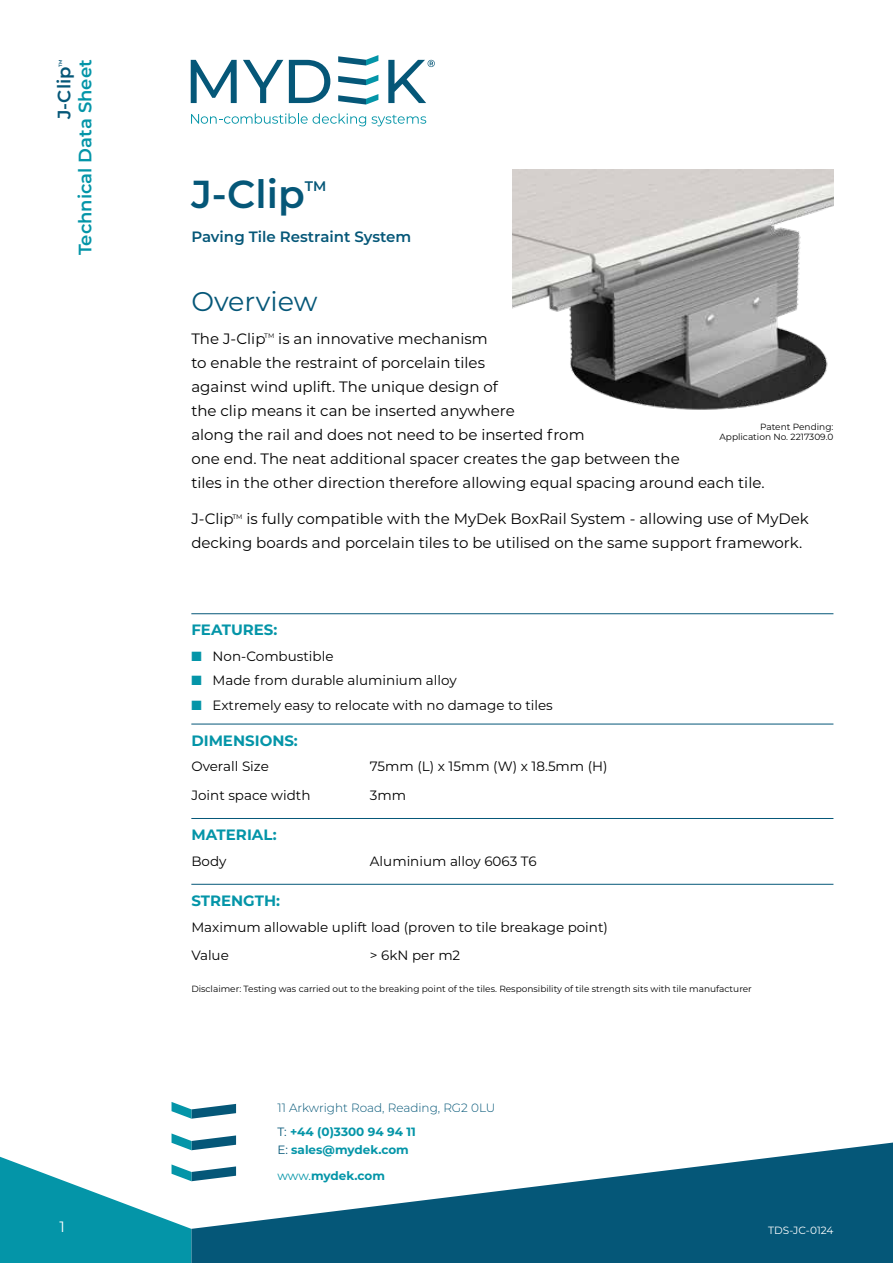
<style>
.page{position:relative;width:893px;height:1263px;background:#fff}
.page>*{position:absolute;margin:0;border:0;box-sizing:border-box;transform-origin:0 0}
.t1{font:600 39px "Montserrat";color:#055778}
.t2{font:27px "Montserrat";color:#055778}
.t3{font:600 18px "Montserrat";color:#0495a8}
.t4{font:600 18px "Montserrat";color:#055778}
.t5{font:15px/24px "Montserrat";color:#000}
.t6{font:700 15px "Montserrat";color:#0495a8}
.t7{font:600 15px "Montserrat";color:#055778}
.t8{font:15px "Montserrat";color:#fff}
.t9{font:600 13.8px "Montserrat";color:#055778}
.t10{font:13.5px/28.7px "Montserrat";color:#000}
.t11{font:300 12px/24px "Montserrat";color:#055778}
.t12{font:700 12px/26.2px "Montserrat";color:#0495a8}
.t13{font:10.5px "Montserrat";color:#fff}
.t14{font:9px/10.5px "Montserrat";color:#000;text-align:right}
.t15{font:6.6px "Montserrat";color:#000}
.t16{font:600 4.65px "Montserrat";color:#055778}
.s1{color:#0495a8}
.s2{font-weight:400}
.s3{font-weight:700;color:#0495a8}
.s4{font-weight:400;color:#055778}
</style>
<div class="page">
<svg style="left:191px;top:60px;width:46px;height:43px"></svg>
<svg style="left:243px;top:60px;width:40px;height:43px"></svg>
<svg style="left:289px;top:60px;width:41px;height:43px"></svg>
<svg style="left:388px;top:60px;width:47px;height:43px"></svg>
<svg style="left:338px;top:94px;width:40px;height:11px"></svg>
<svg style="left:338px;top:75px;width:40px;height:10px"></svg>
<svg style="left:338px;top:55px;width:40px;height:11px"></svg>
<svg style="left:191px;top:113px;width:235px;height:13px"></svg>
<svg style="left:0;top:1133px;width:191px;height:130px"></svg>
<svg style="left:172px;top:1102px;width:64px;height:17px"></svg>
<svg style="left:191px;top:1135px;width:702px;height:128px;fill:#055778"></svg>
<hr style="left:191px;top:613px;width:642px;height:1px;background:#055778">
<hr style="left:191px;top:724px;width:642px;height:1px;background:#055778">
<hr style="left:191px;top:818px;width:642px;height:1px;background:#055778">
<hr style="left:191px;top:884px;width:642px;height:1px;background:#055778">
<img style="left:512px;top:169px;width:321px;height:241px">
<p class="t16" style="left:57px;top:67px;width:9px;rotate:-90deg">TM</p>
<p class="t3" style="left:72px;top:255px;width:197px;rotate:-90deg">Technical Data Sheet</p>
<p class="t4" style="left:51px;top:119px;width:54px;rotate:-90deg">J-Clip</p>
<p class="t8" style="left:60px;top:1216px;width:7px">1</p>
<h1 class="t1" style="left:191px;top:166px;width:115px">J-Clip</h1>
<p class="t9" style="left:305px;top:177px;width:23px">TM</p>
<p class="t7" style="left:191px;top:227px;width:222px">Paving Tile Restraint System</p>
<h2 class="t2" style="left:191px;top:283px;width:128px">Overview</h2>
<p class="t5" style="left:191px;top:326px;width:76px">The J-Clip</p>
<p class="t15" style="left:264px;top:331px;width:12px">TM</p>
<p class="t5" style="left:191px;top:326px;width:575px;text-indent:87px">is an innovative mechanism<br>to enable the restraint of porcelain tiles<br>against wind uplift. The unique design of<br>the clip means it can be inserted anywhere<br>along the rail and does not need to be inserted from<br>one end. The neat additional spacer creates the gap between the<br>tiles in the other direction therefore allowing equal spacing around each tile.</p>
<p class="t5" style="left:191px;top:506px;width:44px">J-Clip</p>
<p class="t15" style="left:232px;top:512px;width:12px">TM</p>
<p class="t14" style="left:719px;top:421px;width:116px">Patent Pending:<br>Application No. 2217309.0</p>
<p class="t5" style="left:191px;top:506px;width:619px;text-indent:55px">is fully compatible with the MyDek BoxRail System - allowing use of MyDek decking boards and porcelain tiles to be utilised on the same support framework.</p>
<p class="t6" style="left:191px;top:619px;width:88px">FEATURES:</p>
<p class="t10" style="left:191px;top:641px;width:144px"><span class="s1">■</span> Non-Combustible</p>
<p class="t10" style="left:191px;top:666px;width:267px"><span class="s1">■</span> Made from durable aluminium alloy</p>
<p class="t10" style="left:191px;top:690px;width:363px"><span class="s1">■</span> Extremely easy to relocate with no damage to tiles</p>
<p class="t6" style="left:191px;top:729px;width:108px">DIMENSIONS:</p>
<p class="t10" style="left:191px;top:752px;width:79px">Overall Size</p>
<p class="t10" style="left:370px;top:752px;width:239px">75mm (L) x 15mm (W) x 18.5mm (H)</p>
<p class="t10" style="left:191px;top:780px;width:121px">Joint space width</p>
<p class="t10" style="left:370px;top:780px;width:38px">3mm</p>
<p class="t6" style="left:191px;top:824px;width:87px">MATERIAL:</p>
<p class="t10" style="left:191px;top:846px;width:37px">Body</p>
<p class="t10" style="left:370px;top:846px;width:168px">Aluminium alloy 6063 T6</p>
<p class="t6" style="left:191px;top:890px;width:90px">STRENGTH:</p>
<p class="t10" style="left:191px;top:912px;width:418px">Maximum allowable uplift load (proven to tile breakage point)<br>Value</p>
<p class="t10" style="left:370px;top:941px;width:92px">&gt; 6kN per m2</p>
<p class="t14" style="left:191px;top:983px;width:562px">Disclaimer: Testing was carried out to the breaking point of the tiles. Responsibility of tile strength sits with tile manufacturer</p>
<p class="t11" style="left:277px;top:1095px;width:219px">11 Arkwright Road, Reading, RG2 0LU<br><span class="s2">T:</span> <span class="s3">+44 (0)3300 94 94 11</span></p>
<p class="t12" style="left:277px;top:1135px;width:133px"><span class="s4">E:</span> sales@mydek.com <span class="s2">www.</span>mydek.com</p>
<p class="t13" style="left:768px;top:1223px;width:67px">TDS-JC-0124</p>
</div>
